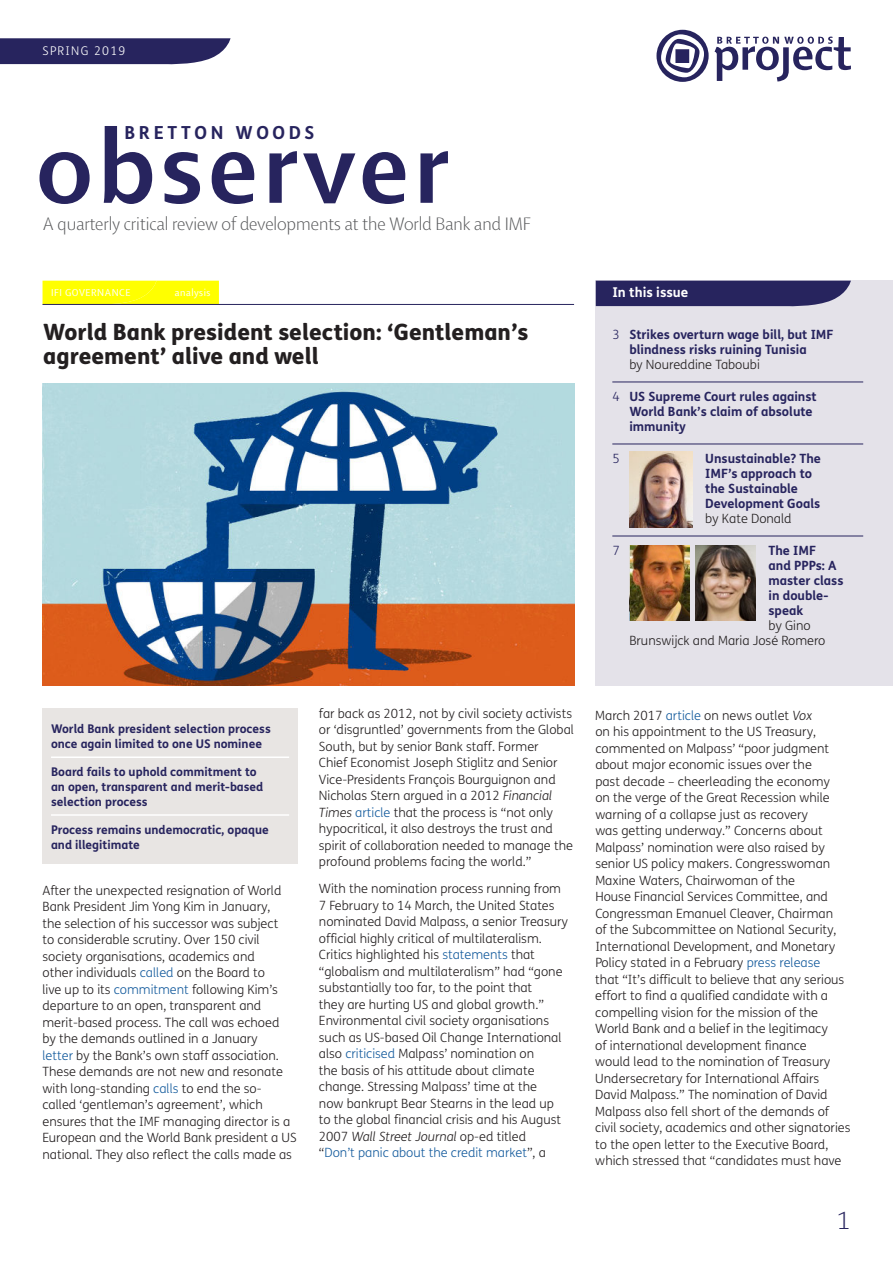
<style>
.page{position:relative;width:893px;height:1263px;background:#fff}
.page>*{position:absolute;margin:0;border:0;box-sizing:border-box;transform-origin:0 0}
.t1{font:108.45px "Shaker RB";letter-spacing:.05em;color:#27245e}
.t2{font:28.5px "Shaker RL";color:#27245e}
.t3{font:800 22.5px/24px "FS Me";color:#231f20}
.t4{font:19.5px "Shaker RL";color:#57585a}
.t5{font:700 18px "FS Me";letter-spacing:.205em;color:#27245e}
.t6{font:700 13.5px "FS Me";color:#fff}
.t7{font:300 12.75px/16.5px "FS Me";color:#231f20}
.t8{font:700 12.75px/15px "FS Me";color:#27245e}
.t9{font:300 12.75px "FS Me";color:#27245e}
.t10{font:700 12px/15px "FS Me";color:#27245e}
.t11{font:300 12px "FS Me";letter-spacing:.11em;color:#fff}
.t12{font:10.8px "Shaker R";letter-spacing:.05em;color:#fff}
.s1{font-weight:300}
.s2{color:#175d9e}
.s3{font-style:italic}
</style>
<div class="page">
<svg style="left:0;top:38px;width:231px;height:27px;background:#3b396d"></svg>
<svg style="left:656px;top:30px;width:195px;height:52px"></svg>
<div style="left:595px;top:281px;width:298px;height:405px;background:#e4e2e9"></div>
<div style="left:43px;top:281px;width:176px;height:23px;background:#ff0"></div>
<hr style="left:43px;top:304px;width:531px;height:1px;background:#27245e">
<hr style="left:612px;top:382px;width:251px;height:1px;background:#27245e">
<hr style="left:612px;top:444px;width:251px;height:1px;background:#27245e">
<hr style="left:612px;top:536px;width:251px;height:1px;background:#27245e">
<img style="left:629px;top:452px;width:63px;height:75px">
<div style="left:595px;top:281px;width:256px;height:25px;background:#27245e"></div>
<img style="left:43px;top:384px;width:531px;height:302px">
<div style="left:43px;top:708px;width:255px;height:156px;background:#e8e5e3"></div>
<hr style="left:51px;top:756px;width:238px;height:2px;background:#fff">
<hr style="left:51px;top:814px;width:238px;height:2px;background:#fff">
<img style="left:629px;top:545px;width:61px;height:76px">
<img style="left:695px;top:545px;width:61px;height:76px">
<p class="t11" style="left:43px;top:44px;width:84px">SPRING 2019</p>
<h3 class="t5" style="left:124px;top:122px;width:192px">BRETTON WOODS</h3>
<h1 class="t1" style="left:36px;top:102px;width:414px">observer</h1>
<h3 class="t4" style="left:43px;top:216px;width:490px">A quarterly critical review of developments at the World Bank and IMF</h3>
<p class="t12" style="left:51px;top:286px;width:81px">IFI GOVERNANCE</p>
<p class="t12" style="left:175px;top:288px;width:37px">analysis</p>
<h3 class="t3" style="left:43px;top:322px;width:487px">World Bank president selection: ‘Gentleman’s agreement’ alive and well</h3>
<p class="t6" style="left:612px;top:285px;width:78px">In this issue</p>
<p class="t8" style="left:629px;top:328px;width:206px;text-indent:-17px"><span class="s1">3</span> Strikes overturn wage bill, but IMF blindness risks ruining Tunisia</p>
<p class="t7" style="left:629px;top:357px;width:132px">by Noureddine Taboubi</p>
<p class="t8" style="left:629px;top:390px;width:189px;text-indent:-17px"><span class="s1">4</span> US Supreme Court rules against<br>World Bank’s claim of absolute immunity</p>
<p class="t9" style="left:612px;top:452px;width:9px">5</p>
<p class="t8" style="left:705px;top:452px;width:117px">Unsustainable? The<br>IMF’s approach to the Sustainable<br>Development Goals</p>
<p class="t7" style="left:705px;top:511px;width:88px">by Kate Donald</p>
<p class="t9" style="left:612px;top:544px;width:9px">7</p>
<p class="t8" style="left:768px;top:544px;width:76px">The IMF<br>and PPPs: A master class in double&shy;speak</p>
<p class="t7" style="left:629px;top:619px;width:198px;line-height:15px;text-indent:139px">by Gino<br>Brunswijck and Maria José Romero</p>
<p class="t10" style="left:51px;top:722px;width:221px">World Bank president selection process once again limited to one US nominee</p>
<p class="t10" style="left:51px;top:765px;width:214px">Board fails to uphold commitment to an open, transparent and merit-based selection process</p>
<p class="t10" style="left:51px;top:823px;width:219px">Process remains undemocratic, opaque and illegitimate</p>
<p class="t7" style="left:43px;top:883px;width:256px">After the unexpected resignation of World Bank President Jim Yong Kim in January,<br>the selection of his successor was subject<br>to considerable scrutiny. Over 150 civil society organisations, academics and<br>other individuals <span class="s2">called</span> on the Board to<br>live up to its <span class="s2">commitment</span> following Kim’s departure to an open, transparent and merit-based process. The call was echoed<br>by the demands outlined in a January<br><span class="s2">letter</span> by the Bank’s own staff association.<br>These demands are not new and resonate with long-standing <span class="s2">calls</span> to end the so&shy;called ‘gentleman’s agreement’, which ensures that the IMF managing director is a European and the World Bank president a US national. They also reflect the calls made as</p>
<p class="t7" style="left:319px;top:706px;width:257px">far back as 2012, not by civil society activists or ‘disgruntled’ governments from the Global South, but by senior Bank staff. Former<br>Chief Economist Joseph Stiglitz and Senior Vice-Presidents François Bourguignon and Nicholas Stern argued in a 2012 <span class="s3">Financial Times</span> <span class="s2">article</span> that the process is “not only hypocritical, it also destroys the trust and spirit of collaboration needed to manage the profound problems facing the world.”</p>
<p class="t7" style="left:319px;top:881px;width:251px">With the nomination process running from 7 February to 14 March, the United States nominated David Malpass, a senior Treasury official highly critical of multilateralism.<br>Critics highlighted his <span class="s2">statements</span> that “globalism and multilateralism” had “gone substantially too far, to the point that<br>they are hurting US and global growth.” Environmental civil society organisations such as US-based Oil Change International also <span class="s2">criticised</span> Malpass’ nomination on<br>the basis of his attitude about climate change. Stressing Malpass’ time at the<br>now bankrupt Bear Stearns in the lead up to the global financial crisis and his August 2007 <span class="s3">Wall Street Journal</span> op-ed titled<br>“<span class="s2">Don’t panic about the credit market</span>”, a</p>
<p class="t7" style="left:595px;top:708px;width:257px">March 2017 <span class="s2">article</span> on news outlet <span class="s3">Vox<br></span>on his appointment to the US Treasury, commented on Malpass’ “poor judgment about major economic issues over the<br>past decade – cheerleading the economy<br>on the verge of the Great Recession while warning of a collapse just as recovery<br>was getting underway.” Concerns about Malpass’ nomination were also raised by senior US policy makers. Congresswoman Maxine Waters, Chairwoman of the<br>House Financial Services Committee, and Congressman Emanuel Cleaver, Chairman<br>of the Subcommittee on National Security, International Development, and Monetary Policy stated in a February <span class="s2">press release<br></span>that “It’s difficult to believe that any serious effort to find a qualified candidate with a compelling vision for the mission of the World Bank and a belief in the legitimacy<br>of international development finance<br>would lead to the nomination of Treasury Undersecretary for International Affairs David Malpass.” The nomination of David Malpass also fell short of the demands of civil society, academics and other signatories to the open letter to the Executive Board, which stressed that “candidates must have</p>
<h2 class="t2" style="left:836px;top:1202px;width:16px">1</h2>
</div>
